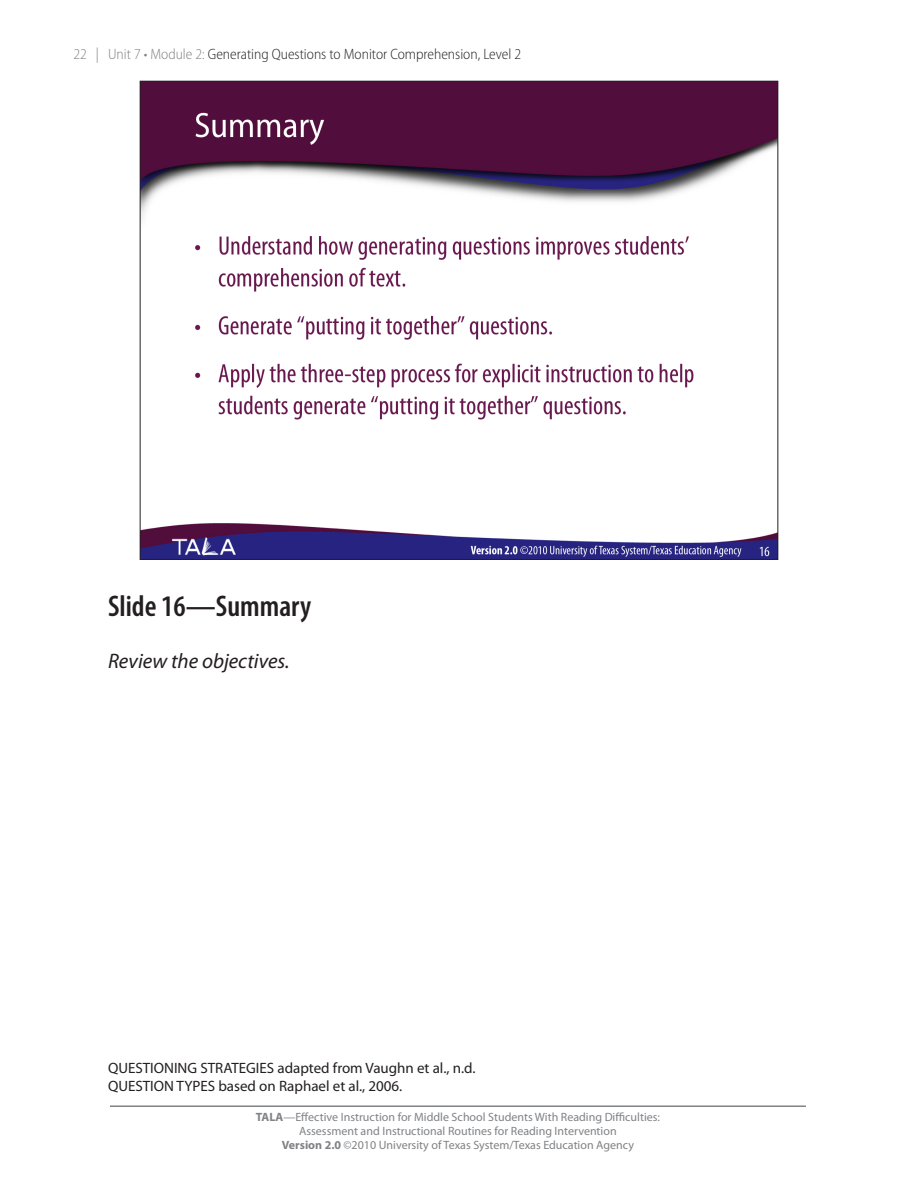
<style>
.page{position:relative;width:918px;height:1188px;background:#fff}
.page>*{position:absolute;margin:0;border:0;box-sizing:border-box;transform-origin:0 0}
.Slide_Name{font:600 condensed 30px "Myriad Pro";color:#231f20}
.Directive{font:italic 21px "Myriad Pro";color:#231f20}
.t1{font:300 semi-condensed 15px "Myriad Pro";color:#231f20}
.t2{font:15px/18px "Myriad Pro";color:#231f20}
.t3{font:300 semi-condensed 15px "Myriad Pro";color:#808285}
.t4{font:12px/14.4px "Myriad Pro";color:#808285;text-align:center}
.s1{color:#808285}
.s2{font-weight:700}
</style>
<div class="page">
<hr style="left:110px;top:1106px;width:696px;height:1px;background:#808285">
<img style="left:142px;top:83px;width:634px;height:475px">
<p class="t3" style="left:74px;top:46px;width:72px">22 | Unit 4</p>
<p class="t3" style="left:108px;top:46px;width:96px">Unit 7 ••Module 2</p>
<p class="t1" style="left:153px;top:46px;width:360px"><span class="s1">Module 3: :</span> Generating Questions to Monitor Comprehension, Level</p>
<p class="t1" style="left:214px;top:46px;width:308px">Generating Questions to Monitor Comprehension, Part 2</p>
<p class="Slide_Name" style="left:108px;top:590px;width:205px">Slide 16—Summary</p>
<p class="Directive" style="left:108px;top:650px;width:183px">Review the objectives.</p>
<p class="t2" style="left:108px;top:1059px;width:369px">QUESTIONING STRATEGIES adapted from Vaughn et al., n.d.<br>QUESTION TYPES based on Raphael et al., 2006.</p>
<p class="t4" style="left:256px;top:1110px;width:406px"><span class="s2">TALA</span>—Effective Instruction for Middle School Students With Reading Difficulties:<br>Assessment and Instructional Routines for Reading Intervention<br><span class="s2">Version 2.0</span> ©2010 University of Texas System/Texas Education Agency</p>
</div>
